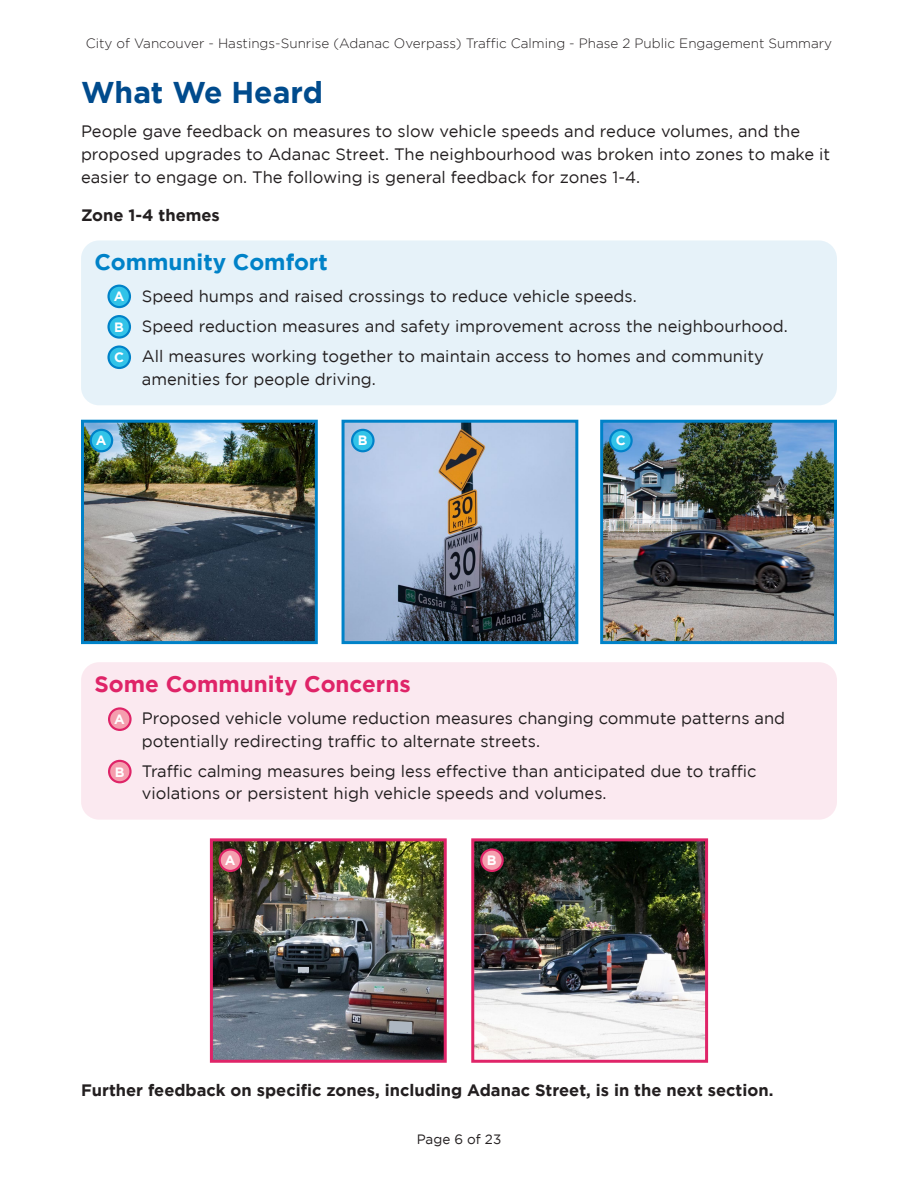
<style>
.page{position:relative;width:918px;height:1188px;background:#fff}
.page>*{position:absolute;margin:0;border:0;box-sizing:border-box;transform-origin:0 0}
.Main_Header{font:700 30px "Gotham";color:#004b8d}
.t1{font:700 22.5px "Gotham";color:#df2468}
.t2{font:700 22.5px "Gotham";color:#0082c8}
.t3{font:16.5px/22.8px "Gotham";color:#231f20}
.t4{font:700 16.5px "Gotham";color:#231f20}
.t5{font:300 13.5px "Gotham";color:#231f20}
.t6{font:700 13.5px "Gotham";color:#fff}
.t7{font:13.5px "Gotham";color:#231f20}
</style>
<div class="page">
<img style="left:214px;top:842px;width:229px;height:217px">
<div style="left:210px;top:838px;width:237px;height:225px;border:3px solid #df2468"></div>
<svg style="left:389px;top:1021px;width:23px;height:11px"></svg>
<div style="left:299px;top:967px;width:10px;height:5px;background:#c2c9d3"></div>
<div style="left:220px;top:850px;width:21px;height:21px;background:#f59eae;border-radius:50%"></div>
<div style="left:219px;top:848px;width:23px;height:24px;border:2px solid #df2468;border-radius:50%"></div>
<img style="left:475px;top:842px;width:229px;height:217px">
<div style="left:471px;top:838px;width:237px;height:225px;border:3px solid #df2468"></div>
<div style="left:481px;top:850px;width:22px;height:21px;background:#f59eae;border-radius:50%"></div>
<div style="left:480px;top:848px;width:24px;height:24px;border:2px solid #df2468;border-radius:50%"></div>
<img style="left:85px;top:424px;width:229px;height:216px">
<div style="left:81px;top:420px;width:237px;height:224px;border:3px solid #0082c8"></div>
<div style="left:91px;top:430px;width:21px;height:21px;background:#32c3e8;border-radius:50%"></div>
<div style="left:90px;top:429px;width:23px;height:23px;border:2px solid #0082c8;border-radius:50%"></div>
<img style="left:346px;top:424px;width:228px;height:216px">
<div style="left:342px;top:420px;width:236px;height:224px;border:3px solid #0082c8"></div>
<div style="left:352px;top:430px;width:21px;height:21px;background:#32c3e8;border-radius:50%"></div>
<div style="left:351px;top:429px;width:24px;height:23px;border:2px solid #0082c8;border-radius:50%"></div>
<img style="left:604px;top:424px;width:229px;height:216px">
<div style="left:600px;top:420px;width:237px;height:224px;border:3px solid #0082c8"></div>
<div style="left:610px;top:430px;width:22px;height:21px;background:#32c3e8;border-radius:50%"></div>
<div style="left:609px;top:429px;width:24px;height:23px;border:2px solid #0082c8;border-radius:50%"></div>
<div style="left:81px;top:240px;width:756px;height:165px;background:#e6f2f9;border-radius:18px"></div>
<div style="left:81px;top:662px;width:756px;height:158px;background:#fbe9f0;border-radius:18px"></div>
<div style="left:109px;top:286px;width:21px;height:21px;background:#32c3e8;border-radius:50%"></div>
<div style="left:107px;top:285px;width:24px;height:23px;border:2px solid #0082c8;border-radius:50%"></div>
<div style="left:109px;top:316px;width:21px;height:22px;background:#32c3e8;border-radius:50%"></div>
<div style="left:107px;top:315px;width:24px;height:24px;border:2px solid #0082c8;border-radius:50%"></div>
<div style="left:109px;top:347px;width:21px;height:21px;background:#32c3e8;border-radius:50%"></div>
<div style="left:107px;top:345px;width:24px;height:24px;border:2px solid #0082c8;border-radius:50%"></div>
<div style="left:109px;top:708px;width:21px;height:22px;background:#f59eae;border-radius:50%"></div>
<div style="left:108px;top:707px;width:24px;height:24px;border:2px solid #df2468;border-radius:50%"></div>
<div style="left:109px;top:761px;width:21px;height:21px;background:#f59eae;border-radius:50%"></div>
<div style="left:108px;top:760px;width:24px;height:23px;border:2px solid #df2468;border-radius:50%"></div>
<p class="t5" style="left:86px;top:36px;width:748px">City of Vancouver - Hastings-Sunrise (Adanac Overpass) Traffic Calming - Phase 2 Public Engagement Summary</p>
<p class="Main_Header" style="left:81px;top:75px;width:243px">What We Heard</p>
<p class="t3" style="left:81px;top:120px;width:751px">People gave feedback on measures to slow vehicle speeds and reduce volumes, and the proposed upgrades to Adanac Street. The neighbourhood was broken into zones to make it easier to engage on. The following is general feedback for zones 1-4.</p>
<p class="t4" style="left:81px;top:205px;width:140px">Zone 1-4 themes</p>
<p class="t2" style="left:94px;top:249px;width:235px">Community Comfort</p>
<p class="t3" style="left:115px;top:285px;width:521px">• Speed humps and raised crossings to reduce vehicle speeds.</p>
<p class="t3" style="left:115px;top:315px;width:672px">• Speed reduction measures and safety improvement across the neighbourhood.</p>
<p class="t3" style="left:142px;top:345px;width:624px;text-indent:-27px">• All measures working together to maintain access to homes and community amenities for people driving.</p>
<p class="t6" style="left:114px;top:289px;width:12px">A</p>
<p class="t6" style="left:114px;top:319px;width:11px">B</p>
<p class="t6" style="left:114px;top:350px;width:11px">C</p>
<p class="t6" style="left:96px;top:433px;width:12px">A</p>
<p class="t6" style="left:358px;top:433px;width:11px">B</p>
<p class="t6" style="left:616px;top:433px;width:11px">C</p>
<p class="t1" style="left:95px;top:671px;width:318px">Some Community Concerns</p>
<p class="t3" style="left:142px;top:707px;width:645px;text-indent:-27px">• Proposed vehicle volume reduction measures changing commute patterns and potentially redirecting traffic to alternate streets.</p>
<p class="t3" style="left:142px;top:760px;width:616px;text-indent:-27px">• Traffic calming measures being less effective than anticipated due to traffic violations or persistent high vehicle speeds and volumes.</p>
<p class="t6" style="left:114px;top:712px;width:12px">A</p>
<p class="t6" style="left:115px;top:764px;width:11px">B</p>
<p class="t6" style="left:225px;top:853px;width:12px">A</p>
<p class="t6" style="left:487px;top:853px;width:11px">B</p>
<p class="t4" style="left:81px;top:1080px;width:694px">Further feedback on specific zones, including Adanac Street, is in the next section.</p>
<p class="t7" style="left:417px;top:1132px;width:86px">Page 6 of 23</p>
</div>
